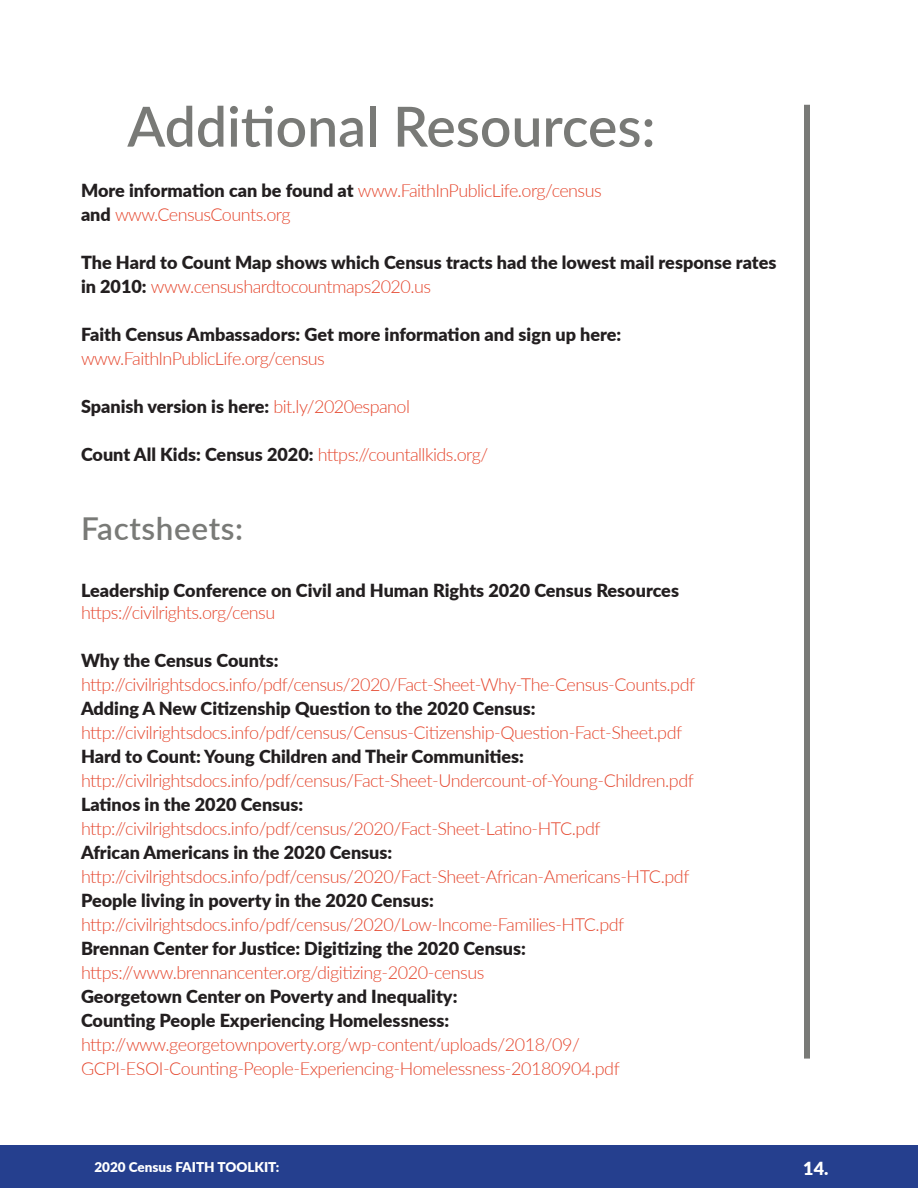
<style>
.page{position:relative;width:918px;height:1188px;background:#fff}
.page>*{position:absolute;margin:0;border:0;box-sizing:border-box;transform-origin:0 0}
.t1{font:600 55.35px "Lato";color:#797a77}
.t2{font:600 31.5px "Lato";letter-spacing:.02em;color:#797a77}
.t3{font:300 18px/24px "Lato";letter-spacing:-.025em;color:#e5472e}
.t4{font:900 18px/24px "Lato";color:#231f20}
.t5{font:900 18px "Lato";color:#fff}
.t6{font:900 13.5px "Lato";color:#fff}
.s1{font-weight:900;color:#231f20}
.s2{font-weight:300;color:#e5472e}
</style>
<div class="page">
<div style="left:804px;top:105px;width:6px;height:954px;background:#797a77"></div>
<div style="left:0;top:1146px;width:918px;height:42px;background:#253f8e"></div>
<h1 class="t1" style="left:127px;top:86px;width:530px">Additional Resources:</h1>
<p class="t3" style="left:81px;top:177px;width:522px"><span class="s1">More information can be found at</span> www.FaithInPublicLife.org/census <span class="s1">and</span> www.CensusCounts.org</p>
<p class="t4" style="left:81px;top:249px;width:697px">The Hard to Count Map shows which Census tracts had the lowest mail response rates in 2010: <span class="s2">www.censushardtocountmaps2020.us</span></p>
<p class="t4" style="left:81px;top:321px;width:542px">Faith Census Ambassadors: Get more information and sign up here:</p>
<p class="t3" style="left:81px;top:345px;width:245px">www.FaithInPublicLife.org/census</p>
<p class="t4" style="left:81px;top:393px;width:331px">Spanish version is here: <span class="s2">bit.ly/2020espanol</span></p>
<p class="t3" style="left:81px;top:441px;width:409px"><span class="s1">Count All Kids: Census 2020:</span> https://countallkids.org/</p>
<p class="t2" style="left:81px;top:506px;width:164px">Factsheets:</p>
<p class="t4" style="left:81px;top:579px;width:600px;line-height:21.6px">Leadership Conference on Civil and Human Rights 2020 Census Resources <span class="s2">https://civilrights.org/censu</span></p>
<p class="t3" style="left:81px;top:648px;width:616px"><span class="s1">Why the Census Counts: </span>http://civilrightsdocs.info/pdf/census/2020/Fact-Sheet-Why-The-Census-Counts.pdf</p>
<p class="t3" style="left:81px;top:696px;width:603px"><span class="s1">Adding A New Citizenship Question to the 2020 Census: </span>http://civilrightsdocs.info/pdf/census/Census-Citizenship-Question-Fact-Sheet.pdf</p>
<p class="t4" style="left:81px;top:743px;width:445px">Hard to Count: Young Children and Their Communities:</p>
<p class="t3" style="left:81px;top:768px;width:614px">http://civilrightsdocs.info/pdf/census/Fact-Sheet-Undercount-of-Young-Children.pdf</p>
<p class="t4" style="left:81px;top:791px;width:224px">Latinos in the 2020 Census:</p>
<p class="t3" style="left:81px;top:816px;width:521px">http://civilrightsdocs.info/pdf/census/2020/Fact-Sheet-Latino-HTC.pdf</p>
<p class="t4" style="left:81px;top:839px;width:313px">African Americans in the 2020 Census:</p>
<p class="t3" style="left:81px;top:864px;width:610px">http://civilrightsdocs.info/pdf/census/2020/Fact-Sheet-African-Americans-HTC.pdf</p>
<p class="t4" style="left:81px;top:887px;width:354px">People living in poverty in the 2020 Census:</p>
<p class="t3" style="left:81px;top:912px;width:545px">http://civilrightsdocs.info/pdf/census/2020/Low-Income-Families-HTC.pdf</p>
<p class="t4" style="left:81px;top:935px;width:446px">Brennan Center for Justice: Digitizing the 2020 Census:</p>
<p class="t3" style="left:81px;top:960px;width:405px">https://www.brennancenter.org/digitizing-2020-census</p>
<p class="t4" style="left:81px;top:983px;width:378px">Georgetown Center on Poverty and Inequality:<br>Counting People Experiencing Homelessness:</p>
<p class="t3" style="left:81px;top:1032px;width:540px">http://www.georgetownpoverty.org/wp-content/uploads/2018/09/<br>GCPI-ESOI-Counting-People-Experiencing-Homelessness-20180904.pdf</p>
<p class="t6" style="left:94px;top:1157px;width:186px">2020 Census FAITH TOOLKIT:</p>
<p class="t5" style="left:803px;top:1155px;width:27px">14.</p>
</div>
